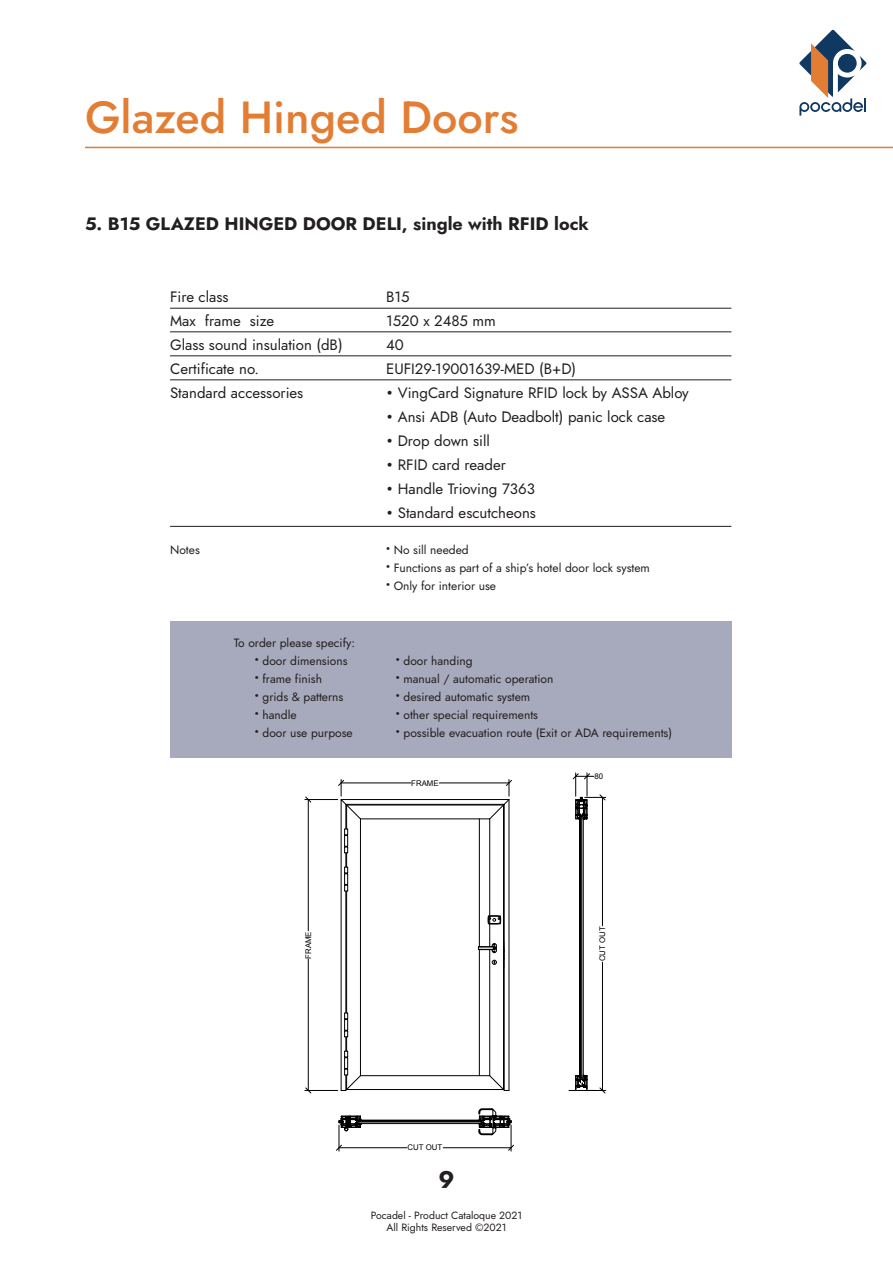
<style>
.page{position:relative;width:893px;height:1263px;background:#fff}
.page>*{position:absolute;margin:0;border:0;box-sizing:border-box;transform-origin:0 0}
.t1{font:500 45px "Jost";color:#e27d33}
.t2{font:700 24px "Jost";color:#231f20}
.t3{font:700 18px "Jost";color:#231f20}
.t4{font:15px "Jost";color:#231f20}
.t5{font:12px "Jost";color:#231f20}
.t6{font:10.5px/12.6px "Jost";color:#231f20;text-align:center}
.t7{font:7.8px "Arial";color:#000}
.s1{font-family:"Gotham"}
.s2{font-weight:900}
</style>
<div class="page">
<hr style="left:85px;top:147px;width:808px;height:1px;background:#e27d33">
<svg style="left:799px;top:30px;width:67px;height:86px"></svg>
<div style="left:170px;top:622px;width:561px;height:136px;background:#a7a9bc"></div>
<hr style="left:170px;top:308px;width:561px;height:1px;background:#231f20">
<hr style="left:170px;top:332px;width:561px;height:1px;background:#231f20">
<hr style="left:170px;top:356px;width:561px;height:1px;background:#231f20">
<hr style="left:170px;top:380px;width:561px;height:1px;background:#231f20">
<hr style="left:170px;top:526px;width:561px;height:1px;background:#231f20">
<div style="left:358px;top:1120px;width:124px;height:1px;border:1px solid #000"></div>
<div style="left:358px;top:1122px;width:124px;height:2px;border:1px solid #000"></div>
<div style="left:580px;top:816px;width:1px;height:262px;border:1px solid #000"></div>
<hr style="left:341px;top:799px;width:168px;height:1px;background:#000">
<hr style="left:346px;top:804px;width:158px;height:1px;background:#000">
<hr style="left:347px;top:805px;width:156px;height:1px;background:#000">
<hr style="left:360px;top:819px;width:130px;height:1px;background:#000">
<hr style="left:360px;top:1075px;width:130px;height:1px;background:#000">
<hr style="left:347px;top:1089px;width:156px;height:1px;background:#000">
<hr style="left:509px;top:799px;width:1px;height:291px;background:#000">
<hr style="left:504px;top:804px;width:1px;height:286px;background:#000">
<hr style="left:489px;top:950px;width:1px;height:126px;background:#000">
<hr style="left:489px;top:819px;width:1px;height:128px;background:#000">
<hr style="left:479px;top:950px;width:1px;height:126px;background:#000">
<hr style="left:479px;top:819px;width:1px;height:128px;background:#000">
<svg style="left:489px;top:1075px;width:20px;height:16px"></svg>
<svg style="left:492px;top:960px;width:4px;height:4px"></svg>
<svg style="left:504px;top:941px;width:1px;height:27px"></svg>
<svg style="left:488px;top:915px;width:13px;height:10px"></svg>
<svg style="left:478px;top:943px;width:19px;height:10px"></svg>
<hr style="left:503px;top:805px;width:1px;height:284px;background:#000">
<hr style="left:305px;top:1090px;width:33px;height:1px;background:#000">
<hr style="left:305px;top:799px;width:33px;height:1px;background:#000">
<hr style="left:308px;top:959px;width:1px;height:131px;background:#000">
<hr style="left:308px;top:799px;width:1px;height:132px;background:#000">
<svg style="left:306px;top:797px;width:5px;height:5px"></svg>
<hr style="left:341px;top:783px;width:70px;height:1px;background:#000">
<hr style="left:439px;top:783px;width:70px;height:1px;background:#000">
<svg style="left:489px;top:779px;width:23px;height:40px"></svg>
<hr style="left:602px;top:797px;width:1px;height:129px;background:#000">
<hr style="left:602px;top:962px;width:1px;height:128px;background:#000">
<svg style="left:569px;top:1075px;width:37px;height:18px"></svg>
<hr style="left:443px;top:1147px;width:68px;height:1px;background:#000">
<hr style="left:339px;top:1147px;width:68px;height:1px;background:#000">
<svg style="left:479px;top:1108px;width:35px;height:43px"></svg>
<svg style="left:336px;top:1116px;width:26px;height:35px"></svg>
<svg style="left:338px;top:779px;width:23px;height:312px"></svg>
<svg style="left:573px;top:773px;width:33px;height:47px"></svg>
<h1 class="t1" style="left:85px;top:87px;width:435px">Glazed Hinged Doors</h1>
<p class="t3" style="left:85px;top:211px;width:505px">5. B15 GLAZED HINGED DOOR DELI, single with RFID lock</p>
<p class="t4" style="left:170px;top:286px;width:60px">Fire class</p>
<p class="t4" style="left:386px;top:286px;width:25px">B15</p>
<p class="t4" style="left:170px;top:310px;width:106px">Max frame size</p>
<p class="t4" style="left:386px;top:310px;width:111px">1520 x 2485 mm</p>
<p class="t4" style="left:170px;top:334px;width:174px">Glass sound insulation (dB)</p>
<p class="t4" style="left:386px;top:334px;width:19px">40</p>
<p class="t4" style="left:170px;top:358px;width:90px">Certificate no.</p>
<p class="t4" style="left:386px;top:358px;width:192px">EUFI29-19001639-MED (B+D)</p>
<p class="t4" style="left:170px;top:382px;width:135px">Standard accessories</p>
<p class="t4" style="left:386px;top:382px;width:304px"><span class="s1">•</span> VingCard Signature RFID lock by ASSA Abloy</p>
<p class="t4" style="left:386px;top:406px;width:281px"><span class="s1">•</span> Ansi ADB (Auto Deadbolt) panic lock case</p>
<p class="t4" style="left:386px;top:430px;width:105px"><span class="s1">•</span> Drop down sill</p>
<p class="t4" style="left:386px;top:454px;width:121px"><span class="s1">•</span> RFID card reader</p>
<p class="t4" style="left:386px;top:478px;width:150px"><span class="s1">•</span> Handle Trioving 7363</p>
<p class="t4" style="left:386px;top:502px;width:151px"><span class="s1">•</span> Standard escutcheons</p>
<p class="t5" style="left:170px;top:541px;width:31px">Notes</p>
<p class="t5" style="left:386px;top:541px;width:84px"><span class="s2">∙</span> No sill needed</p>
<p class="t5" style="left:386px;top:559px;width:265px"><span class="s2">∙</span> Functions as part of a ship’s hotel door lock system</p>
<p class="t5" style="left:386px;top:577px;width:112px"><span class="s2">∙</span> Only for interior use</p>
<p class="t5" style="left:234px;top:635px;width:123px">To order please specify:</p>
<p class="t5" style="left:255px;top:653px;width:94px"><span class="s2">∙</span> door dimensions</p>
<p class="t5" style="left:396px;top:653px;width:78px"><span class="s2">∙</span> door handing</p>
<p class="t5" style="left:255px;top:671px;width:69px"><span class="s2">∙</span> frame finish</p>
<p class="t5" style="left:396px;top:671px;width:159px"><span class="s2">∙</span> manual / automatic operation</p>
<p class="t5" style="left:255px;top:689px;width:90px"><span class="s2">∙</span> grids &amp; patterns</p>
<p class="t5" style="left:396px;top:689px;width:136px"><span class="s2">∙</span> desired automatic system</p>
<p class="t5" style="left:255px;top:707px;width:43px"><span class="s2">∙</span> handle</p>
<p class="t5" style="left:396px;top:707px;width:144px"><span class="s2">∙</span> other special requirements</p>
<p class="t5" style="left:255px;top:725px;width:99px"><span class="s2">∙</span> door use purpose</p>
<p class="t5" style="left:396px;top:725px;width:278px"><span class="s2">∙</span> possible evacuation route (Exit or ADA requirements)</p>
<p class="t7" style="left:303px;top:959px;width:29px;rotate:-90deg">FRAME</p>
<p class="t7" style="left:411px;top:778px;width:29px">FRAME</p>
<p class="t7" style="left:408px;top:1142px;width:36px">CUT OUT</p>
<h2 class="t2" style="left:438px;top:1163px;width:18px">9</h2>
<p class="t6" style="left:371px;top:1209px;width:153px">Pocadel - Product Cataloque 2021<br>All Rights Reserved ©2021</p>
<p class="t7" style="left:595px;top:771px;width:10px">80</p>
<p class="t7" style="left:597px;top:961px;width:36px;rotate:-90deg">CUT OUT</p>
</div>
